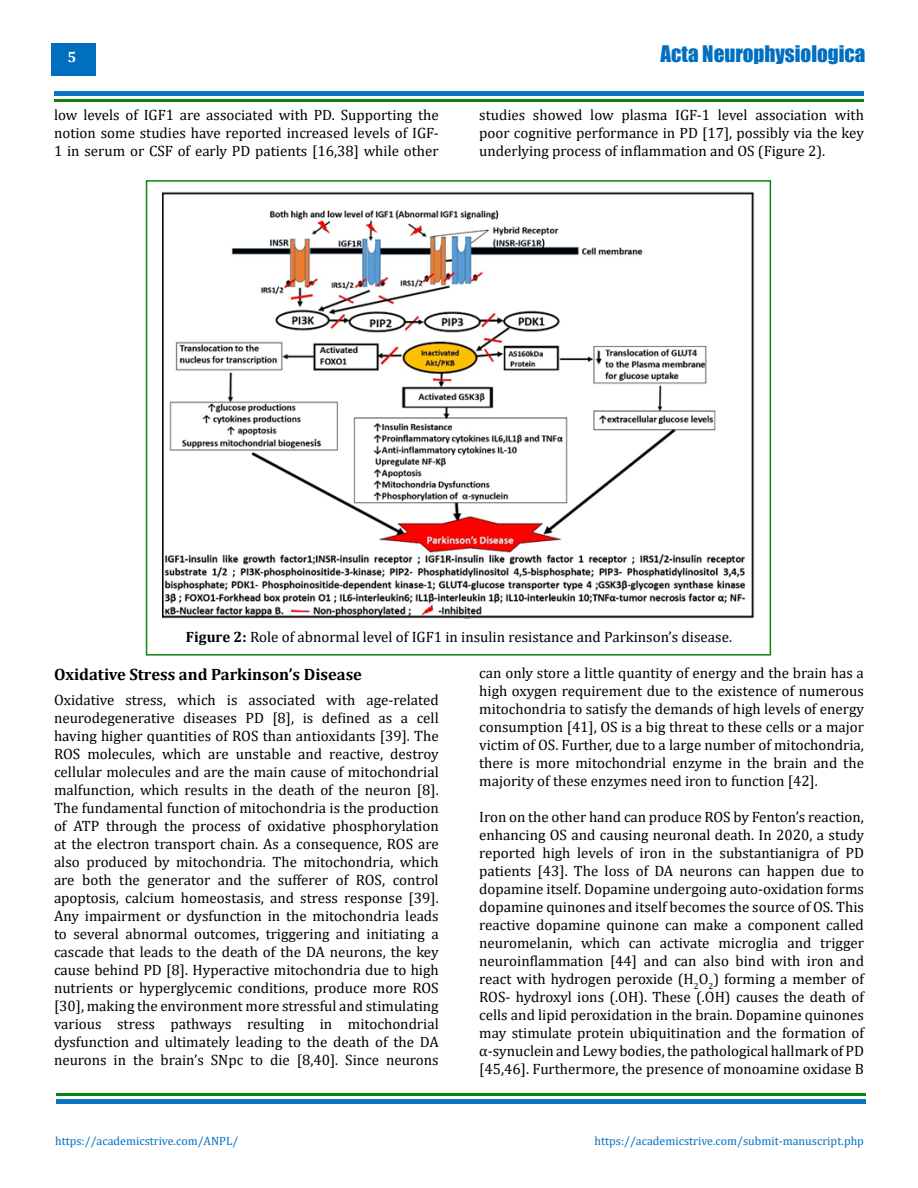
<style>
.page{position:relative;width:918px;height:1188px;background:#fff}
.page>*{position:absolute;margin:0;border:0;box-sizing:border-box;transform-origin:0 0}
.t1{font:21px "Impact";color:#006fc0}
.t2{font:700 16.5px "Cambria";color:#000}
.t3{font:15px/18px "Cambria";color:#000;text-align:justify}
.t4{font:700 15px "Cambria";color:#fff}
.t5{font:12px "Cambria";color:#006fc0}
.s1{font-weight:700}
</style>
<div class="page">
<div style="left:51px;top:43px;width:45px;height:33px;background:#006fc0"></div>
<div style="left:54px;top:91px;width:810px;height:5px;background:#0b75c2"></div>
<div style="left:56px;top:1099px;width:810px;height:5px;background:#0b75c2"></div>
<hr style="left:54px;top:99px;width:810px;height:3px;background:#007f01">
<hr style="left:56px;top:1094px;width:810px;height:2px;background:#007f01">
<img style="left:162px;top:192px;width:593px;height:427px">
<div style="left:146px;top:180px;width:625px;height:476px;border:2px solid #007f01"></div>
<p class="t4" style="left:68px;top:47px;width:10px">5</p>
<h1 class="t1" style="left:661px;top:37px;width:206px">Acta Neurophysiologica</h1>
<p class="t3" style="left:54px;top:105px;width:386px">low levels of IGF1 are associated with PD. Supporting the notion some studies have reported increased levels of IGF-1 in serum or CSF of early PD patients [16,38] while other</p>
<p class="t3" style="left:479px;top:105px;width:386px">studies showed low plasma IGF-1 level association with poor cognitive performance in PD [17], possibly via the key underlying process of inflammation and OS (Figure 2).</p>
<p class="t3" style="left:186px;top:627px;width:548px"><span class="s1">Figure 2:</span> Role of abnormal level of IGF1 in insulin resistance and Parkinson’s disease.</p>
<p class="t2" style="left:54px;top:663px;width:310px">Oxidative Stress and Parkinson’s Disease</p>
<p class="t3" style="left:54px;top:690px;width:386px">Oxidative stress, which is associated with age-related neurodegenerative diseases PD [8], is defined as a cell having higher quantities of ROS than antioxidants [39]. The ROS molecules, which are unstable and reactive, destroy cellular molecules and are the main cause of mitochondrial malfunction, which results in the death of the neuron [8].<br>The fundamental function of mitochondria is the production of ATP through the process of oxidative phosphorylation at the electron transport chain. As a consequence, ROS are also produced by mitochondria. The mitochondria, which are both the generator and the sufferer of ROS, control apoptosis, calcium homeostasis, and stress response [39].<br>Any impairment or dysfunction in the mitochondria leads to several abnormal outcomes, triggering and initiating a cascade that leads to the death of the DA neurons, the key cause behind PD [8]. Hyperactive mitochondria due to high nutrients or hyperglycemic conditions, produce more ROS [30], making the environment more stressful and stimulating various stress pathways resulting in mitochondrial dysfunction and ultimately leading to the death of the DA neurons in the brain’s SNpc to die [8,40]. Since neurons</p>
<p class="t3" style="left:479px;top:663px;width:386px">can only store a little quantity of energy and the brain has a high oxygen requirement due to the existence of numerous mitochondria to satisfy the demands of high levels of energy consumption [41], OS is a big threat to these cells or a major victim of OS. Further, due to a large number of mitochondria, there is more mitochondrial enzyme in the brain and the majority of these enzymes need iron to function [42].</p>
<p class="t3" style="left:479px;top:807px;width:386px">Iron on the other hand can produce ROS by Fenton’s reaction, enhancing OS and causing neuronal death. In 2020, a study reported high levels of iron in the substantianigra of PD patients [43]. The loss of DA neurons can happen due to dopamine itself. Dopamine undergoing auto-oxidation forms dopamine quinones and itself becomes the source of OS. This reactive dopamine quinone can make a component called neuromelanin, which can activate microglia and trigger neuroinflammation [44] and can also bind with iron and react with hydrogen peroxide (H<sub>2</sub>O<sub>2</sub>) forming a member of ROS- hydroxyl ions (.OH). These (.OH) causes the death of cells and lipid peroxidation in the brain. Dopamine quinones may stimulate protein ubiquitination and the formation of α-synuclein and Lewy bodies, the pathological hallmark of PD [45,46]. Furthermore, the presence of monoamine oxidase B</p>
<p class="t5" style="left:55px;top:1134px;width:185px">https://academicstrive.com/ANPL/</p>
<p class="t5" style="left:594px;top:1134px;width:271px">https://academicstrive.com/submit-manuscript.php</p>
</div>
